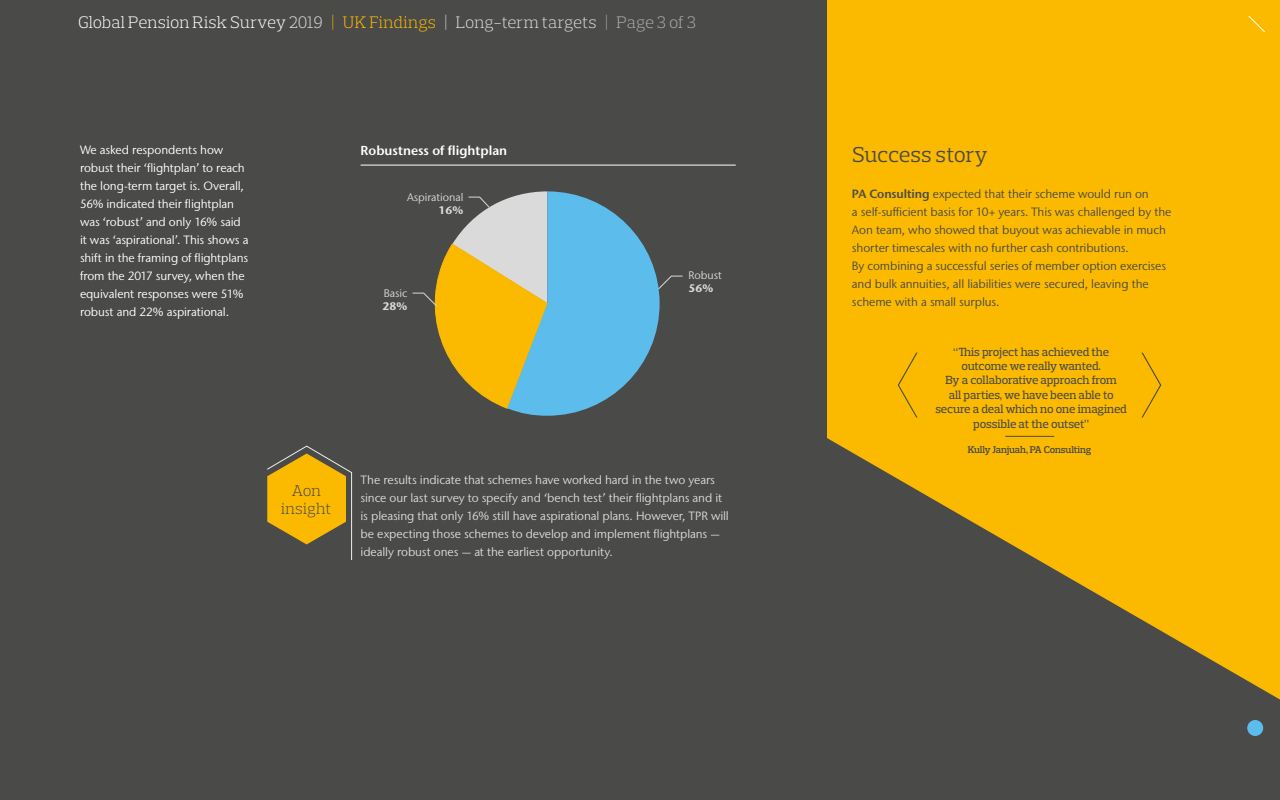
<style>
.page{position:relative;width:1280px;height:800px;background:#4a4a49}
.page>*{position:absolute;margin:0;border:0;box-sizing:border-box;transform-origin:0 0}
.t1{font:22px "Prelo Slab";color:#4a4a49}
.t2{font:300 17px "Prelo Slab";color:#fff}
.Body_Copy_8_5_13{font:300 16px/18px "Prelo Slab";letter-spacing:.01em;color:#4a4a49;text-align:center}
.Headline{font:600 13px "Stone Sans IIITC Std";color:#fff}
.Body_Copy_8_5_13-2{font:12px/18px "Stone Sans IIITC Std";letter-spacing:-.01em;color:#4a4a49}
.Body_Copy_8_5_13-3{font:12px/18px "Stone Sans IIITC Std";letter-spacing:-.01em;color:#dadada}
.Body_Copy_8_5_13-4{font:12px/18px "Stone Sans IIITC Std";letter-spacing:-.01em;color:#fff}
.t3{font:500 12px/14.4px "Prelo Slab";letter-spacing:-.015em;color:#4a4a49;text-align:center}
.t4{font:11px/13.2px "Stone Sans IIITC Pro";color:#dadada;text-align:right}
.t5{font:700 11px "Stone Sans IIITC Pro";color:#dadada}
.t6{font:600 10px "Prelo Slab";letter-spacing:-.01em;color:#4a4a49}
.s1{color:#dadada}
.s2{color:#fbba00}
.s3{color:#adadad}
.s4{font-weight:700}
.s5{font-weight:600}
</style>
<div class="page">
<svg style="left:827px;top:0;width:453px;height:700px;background:#d9a40d"></svg>
<svg style="left:898px;top:353px;width:20px;height:65px"></svg>
<svg style="left:1141px;top:353px;width:20px;height:65px"></svg>
<hr style="left:1005px;top:436px;width:49px;height:1px;background:#4a4a49">
<div style="left:1248px;top:721px;width:14px;height:14px;background:#5cbceb;border-radius:50%"></div>
<div style="left:1247px;top:720px;width:16px;height:16px;border:2px solid #5cbceb;border-radius:50%"></div>
<hr style="left:361px;top:165px;width:375px;height:1px;background:#fff">
<svg style="left:267px;top:446px;width:85px;height:114px;background:#af8b23"></svg>
<svg style="left:412px;top:191px;width:271px;height:225px;background:#809685"></svg>
<svg style="left:1247px;top:15px;width:19px;height:18px"></svg>
<p class="t2" style="left:78px;top:12px;width:619px">Global Pension Risk Survey <span class="s1">2019</span> <span class="s2">| UK Findings</span> <span class="s1">| Long-term targets</span> <span class="s3">| Page 3 of 3</span></p>
<p class="Body_Copy_8_5_13-4" style="left:80px;top:141px;width:170px">We asked respondents how robust their ‘flightplan’ to reach the long-term target is. Overall,<br>56% indicated their flightplan was ‘robust’ and only 16% said it was ‘aspirational’. This shows a shift in the framing of flightplans from the 2017 survey, when the equivalent responses were 51% robust and 22% aspirational.</p>
<p class="Headline" style="left:361px;top:143px;width:148px">Robustness of flightplan</p>
<p class="t4" style="left:407px;top:190px;width:58px">Aspirational<br><span class="s4">16%</span></p>
<p class="t4" style="left:384px;top:286px;width:25px">Basic</p>
<p class="t5" style="left:383px;top:299px;width:26px">28%</p>
<p class="t4" style="left:689px;top:269px;width:35px">Robust</p>
<p class="t5" style="left:689px;top:281px;width:26px">56%</p>
<p class="Body_Copy_8_5_13" style="left:281px;top:482px;width:52px">Aon insight</p>
<p class="Body_Copy_8_5_13-3" style="left:361px;top:470px;width:370px">The results indicate that schemes have worked hard in the two years since our last survey to specify and ‘bench test’ their flightplans and it is pleasing that only 16% still have aspirational plans. However, TPR will be expecting those schemes to develop and implement flightplans — ideally robust ones — at the earliest opportunity.</p>
<p class="t1" style="left:852px;top:141px;width:137px">Success story</p>
<p class="Body_Copy_8_5_13-2" style="left:852px;top:185px;width:321px"><span class="s5">PA Consulting</span> expected that their scheme would run on<br>a self-sufficient basis for 10+ years. This was challenged by the Aon team, who showed that buyout was achievable in much shorter timescales with no further cash contributions.<br>By combining a successful series of member option exercises and bulk annuities, all liabilities were secured, leaving the scheme with a small surplus.</p>
<p class="t3" style="left:935px;top:344px;width:193px">“This project has achieved the outcome we really wanted.<br>By a collaborative approach from<br>all parties, we have been able to secure a deal which no one imagined possible at the outset”</p>
<p class="t6" style="left:968px;top:444px;width:125px">Kully Janjuah, PA Consulting</p>
</div>
